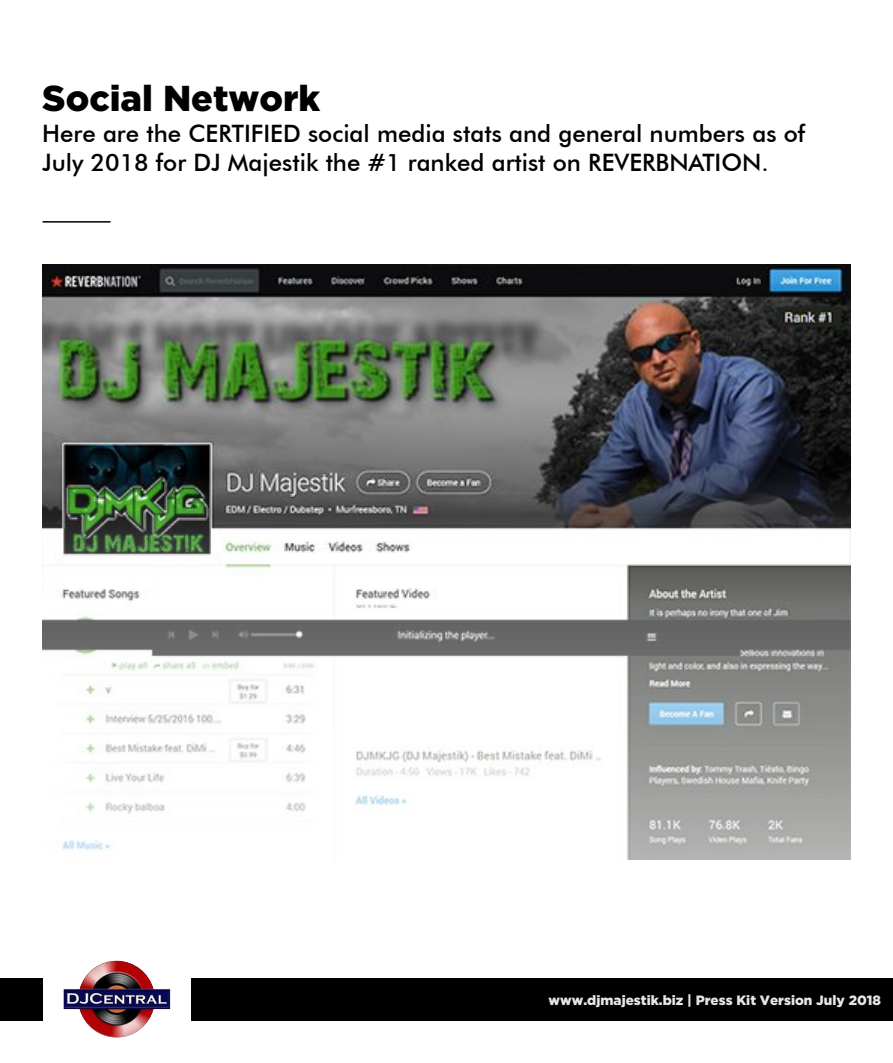
<style>
.page{position:relative;width:893px;height:1063px;background:#fff}
.page>*{position:absolute;margin:0;border:0;box-sizing:border-box;transform-origin:0 0}
.t1{font:900 36px "Gotham";color:#000}
.t2{font:500 24px/29.4px "Futura BT";color:#000}
.t3{font:900 13.5px "Gotham";color:#e6e6e6}
</style>
<div class="page">
<hr style="left:43px;top:221px;width:68px;height:2px;background:#000">
<div style="left:191px;top:978px;width:702px;height:42px;background:#000"></div>
<div style="left:0;top:978px;width:43px;height:42px;background:#000"></div>
<svg style="left:64px;top:988px;width:106px;height:23px"></svg>
<img style="left:80px;top:961px;width:73px;height:76px">
<img style="left:43px;top:264px;width:807px;height:596px">
<h1 class="t1" style="left:42px;top:82px;width:279px">Social Network</h1>
<p class="t2" style="left:42px;top:119px;width:764px">Here are the CERTIFIED social media stats and general numbers as of<br>July 2018 for DJ Majestik the #1 ranked artist on REVERBNATION.</p>
<p class="t3" style="left:549px;top:991px;width:334px">www.djmajestik.biz | Press Kit Version July 2018</p>
</div>
